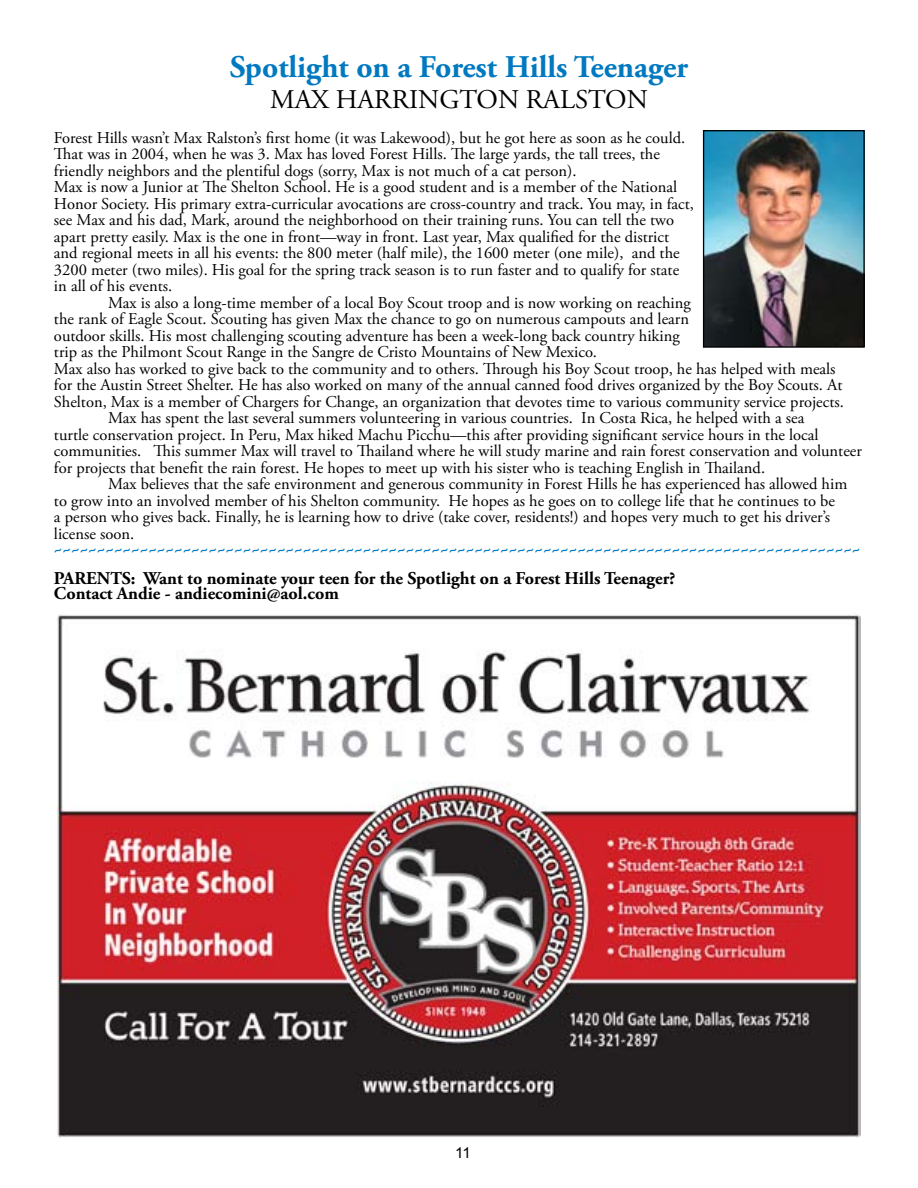
<style>
.page{position:relative;width:918px;height:1188px;background:#fff}
.page>*{position:absolute;margin:0;border:0;box-sizing:border-box;transform-origin:0 0}
.t1{font:700 31.5px "Adobe Garamond Pro";color:#0079c1}
.t2{font:27px "Adobe Garamond Pro";color:#000}
.t3{font:700 18px/15px "Adobe Garamond Pro";color:#000}
.t4{font:16.5px/16.5px "Adobe Garamond Pro";color:#000}
.t5{font:700 16.5px "Adobe Garamond Pro";color:#0079c1}
.t6{font:15px "Arial";color:#000}
</style>
<div class="page">
<img style="left:705px;top:132px;width:158px;height:214px">
<div style="left:703px;top:130px;width:162px;height:218px;border:1px solid #000"></div>
<img style="left:56px;top:614px;width:805px;height:523px">
<h1 class="t1" style="left:230px;top:49px;width:460px">Spotlight on a Forest Hills Teenager</h1>
<h2 class="t2" style="left:270px;top:84px;width:379px">MAX HARRINGTON RALSTON</h2>
<p class="t4" style="left:54px;top:130px;width:642px">Forest Hills wasn’t Max Ralston’s first home (it was Lakewood), but he got here as soon as he could.<br>That was in 2004, when he was 3. Max has loved Forest Hills. The large yards, the tall trees, the friendly neighbors and the plentiful dogs (sorry, Max is not much of a cat person).<br>Max is now a Junior at The Shelton School. He is a good student and is a member of the National Honor Society. His primary extra-curricular avocations are cross-country and track. You may, in fact, see Max and his dad, Mark, around the neighborhood on their training runs. You can tell the two apart pretty easily. Max is the one in front—way in front. Last year, Max qualified for the district and regional meets in all his events: the 800 meter (half mile), the 1600 meter (one mile), and the 3200 meter (two miles). His goal for the spring track season is to run faster and to qualify for state in all of his events.</p>
<p class="t4" style="left:108px;top:295px;width:584px">Max is also a long-time member of a local Boy Scout troop and is now working on reaching</p>
<p class="t4" style="left:54px;top:311px;width:637px">the rank of Eagle Scout. Scouting has given Max the chance to go on numerous campouts and learn</p>
<p class="t4" style="left:54px;top:328px;width:627px">outdoor skills. His most challenging scouting adventure has been a week-long back country hiking</p>
<p class="t4" style="left:54px;top:344px;width:544px">trip as the Philmont Scout Range in the Sangre de Cristo Mountains of New Mexico.</p>
<p class="t4" style="left:54px;top:361px;width:783px">Max also has worked to give back to the community and to others. Through his Boy Scout troop, he has helped with meals</p>
<p class="t4" style="left:54px;top:377px;width:790px">for the Austin Street Shelter. He has also worked on many of the annual canned food drives organized by the Boy Scouts. At</p>
<p class="t4" style="left:54px;top:394px;width:791px">Shelton, Max is a member of Chargers for Change, an organization that devotes time to various community service projects.</p>
<p class="t4" style="left:108px;top:410px;width:698px">Max has spent the last several summers volunteering in various countries. In Costa Rica, he helped with a sea</p>
<p class="t4" style="left:54px;top:427px;width:766px">turtle conservation project. In Peru, Max hiked Machu Picchu—this after providing significant service hours in the local</p>
<p class="t4" style="left:54px;top:443px;width:809px">communities. This summer Max will travel to Thailand where he will study marine and rain forest conservation and volunteer</p>
<p class="t4" style="left:54px;top:460px;width:713px">for projects that benefit the rain forest. He hopes to meet up with his sister who is teaching English in Thailand.</p>
<p class="t4" style="left:108px;top:476px;width:741px">Max believes that the safe environment and generous community in Forest Hills he has experienced has allowed him</p>
<p class="t4" style="left:54px;top:493px;width:783px">to grow into an involved member of his Shelton community. He hopes as he goes on to college life that he continues to be</p>
<p class="t4" style="left:54px;top:509px;width:778px">a person who gives back. Finally, he is learning how to drive (take cover, residents!) and hopes very much to get his driver’s</p>
<p class="t4" style="left:54px;top:526px;width:82px">license soon.</p>
<p class="t5" style="left:54px;top:539px;width:808px">~~~~~~~~~~~~~~~~~~~~~~~~~~~~~~~~~~~~~~~~~~~~~~~~~~~~~~~~~~~~~~~~~~~~~~~~~~~~~~~~~~~~~~~~~~~~~~</p>
<p class="t3" style="left:54px;top:571px;width:623px">PARENTS: Want to nominate your teen for the Spotlight on a Forest Hills Teenager?<br>Contact Andie - andiecomini@aol.com</p>
<p class="t6" style="left:455px;top:1143px;width:17px">11</p>
</div>
